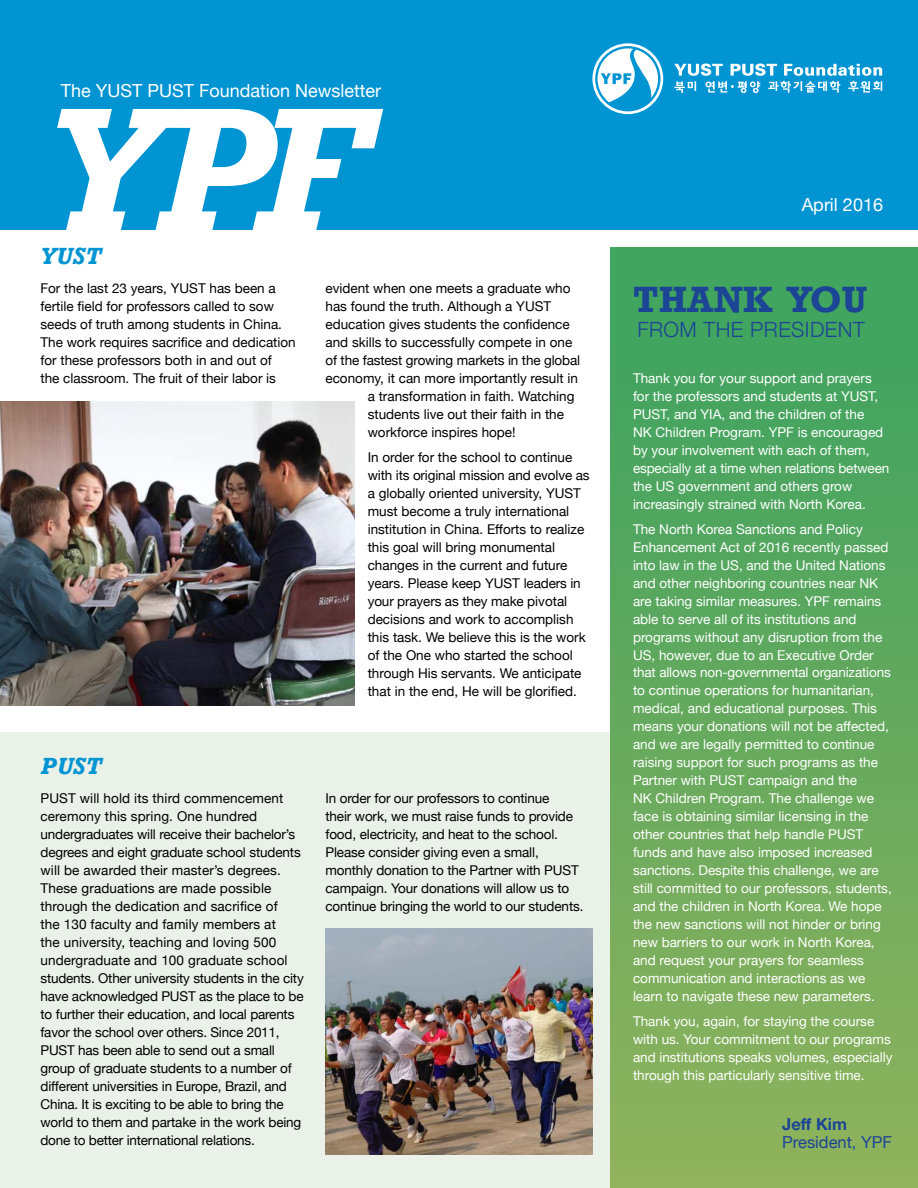
<style>
.page{position:relative;width:918px;height:1188px;background:#fff}
.page>*{position:absolute;margin:0;border:0;box-sizing:border-box;transform-origin:0 0}
.t1{font:italic 700 178.8px "Rockwell";color:#fff}
.t2{font:700 37.5px "Rockwell";color:#1c4596}
.t3{font:italic 700 24px "Rockwell";color:#0194d3}
.t4{font:300 21px "Helvetica Neue";letter-spacing:.02em;color:#1c4596}
.t5{font:18px "Helvetica Neue";color:#fff}
.t6{font:16.5px "Helvetica Neue";color:#1c4596}
.t7{font:700 16.5px "Helvetica Neue";color:#1c4596}
.t8{font:13.5px/18px "Helvetica Neue";color:#000}
.t9{font:13.5px/18px "Helvetica Neue";color:#fff}
</style>
<div class="page">
<div style="left:0;top:733px;width:627px;height:455px;background:#e9f1e8"></div>
<div style="left:610px;top:248px;width:308px;height:940px;background:linear-gradient(to bottom,#39a260,#90b25c)"></div>
<div style="left:0;top:0;width:918px;height:230px;background:#0194d3"></div>
<svg style="left:592px;top:43px;width:71px;height:71px"></svg>
<svg style="left:674px;top:64px;width:208px;height:29px"></svg>
<img style="left:0;top:402px;width:354px;height:304px">
<img style="left:326px;top:928px;width:266px;height:227px">
<h3 class="t5" style="left:61px;top:77px;width:322px">The YUST PUST Foundation Newsletter</h3>
<h1 class="t1" style="left:44px;top:64px;width:318px">YPF</h1>
<h3 class="t3" style="left:40px;top:242px;width:62px">YUST</h3>
<p class="t8" style="left:40px;top:280px;width:257px">For the last 23 years, YUST has been a fertile field for professors called to sow seeds of truth among students in China.<br>The work requires sacrifice and dedication for these professors both in and out of<br>the classroom. The fruit of their labor is</p>
<p class="t8" style="left:326px;top:280px;width:247px">evident when one meets a graduate who</p>
<p class="t8" style="left:326px;top:298px;width:227px">has found the truth. Although a YUST</p>
<p class="t8" style="left:326px;top:316px;width:246px">education gives students the confidence</p>
<p class="t8" style="left:326px;top:334px;width:248px">and skills to successfully compete in one</p>
<p class="t8" style="left:326px;top:352px;width:256px">of the fastest growing markets in the global</p>
<p class="t8" style="left:326px;top:370px;width:254px">economy, it can more importantly result in</p>
<p class="t8" style="left:368px;top:388px;width:208px">a transformation in faith. Watching</p>
<p class="t8" style="left:368px;top:406px;width:198px">students live out their faith in the</p>
<p class="t8" style="left:368px;top:424px;width:150px">workforce inspires hope!</p>
<p class="t8" style="left:368px;top:449px;width:223px">In order for the school to continue with its original mission and evolve as a globally oriented university, YUST must become a truly international institution in China. Efforts to realize this goal will bring monumental changes in the current and future years. Please keep YUST leaders in your prayers as they make pivotal decisions and work to accomplish this task. We believe this is the work of the One who started the school through His servants. We anticipate that in the end, He will be glorified.</p>
<h3 class="t3" style="left:40px;top:752px;width:63px">PUST</h3>
<p class="t8" style="left:40px;top:790px;width:265px">PUST will hold its third commencement ceremony this spring. One hundred undergraduates will receive their bachelor’s degrees and eight graduate school students will be awarded their master’s degrees.<br>These graduations are made possible through the dedication and sacrifice of<br>the 130 faculty and family members at<br>the university, teaching and loving 500 undergraduate and 100 graduate school students. Other university students in the city have acknowledged PUST as the place to be to further their education, and local parents favor the school over others. Since 2011, PUST has been able to send out a small group of graduate students to a number of different universities in Europe, Brazil, and China. It is exciting to be able to bring the world to them and partake in the work being done to better international relations.</p>
<p class="t8" style="left:325px;top:790px;width:259px">In order for our professors to continue<br>their work, we must raise funds to provide food, electricity, and heat to the school.<br>Please consider giving even a small, monthly donation to the Partner with PUST campaign. Your donations will allow us to continue bringing the world to our students.</p>
<h3 class="t5" style="left:802px;top:192px;width:83px">April 2016</h3>
<h2 class="t2" style="left:633px;top:277px;width:235px">THANK YOU</h2>
<h3 class="t4" style="left:637px;top:313px;width:229px">FROM THE PRESIDENT</h3>
<p class="t9" style="left:633px;top:370px;width:258px">Thank you for your support and prayers for the professors and students at YUST, PUST, and YIA, and the children of the<br>NK Children Program. YPF is encouraged by your involvement with each of them, especially at a time when relations between the US government and others grow increasingly strained with North Korea.</p>
<p class="t9" style="left:633px;top:521px;width:260px">The North Korea Sanctions and Policy Enhancement Act of 2016 recently passed into law in the US, and the United Nations and other neighboring countries near NK are taking similar measures. YPF remains able to serve all of its institutions and programs without any disruption from the US, however, due to an Executive Order that allows non-governmental organizations to continue operations for humanitarian, medical, and educational purposes. This means your donations will not be affected, and we are legally permitted to continue raising support for such programs as the Partner with PUST campaign and the<br>NK Children Program. The challenge we face is obtaining similar licensing in the other countries that help handle PUST funds and have also imposed increased sanctions. Despite this challenge, we are still committed to our professors, students, and the children in North Korea. We hope the new sanctions will not hinder or bring new barriers to our work in North Korea, and request your prayers for seamless communication and interactions as we learn to navigate these new parameters.</p>
<p class="t9" style="left:633px;top:1013px;width:261px">Thank you, again, for staying the course with us. Your commitment to our programs and institutions speaks volumes, especially through this particularly sensitive time.</p>
<p class="t7" style="left:782px;top:1111px;width:66px">Jeff Kim</p>
<p class="t6" style="left:782px;top:1130px;width:111px">President, YPF</p>
</div>
